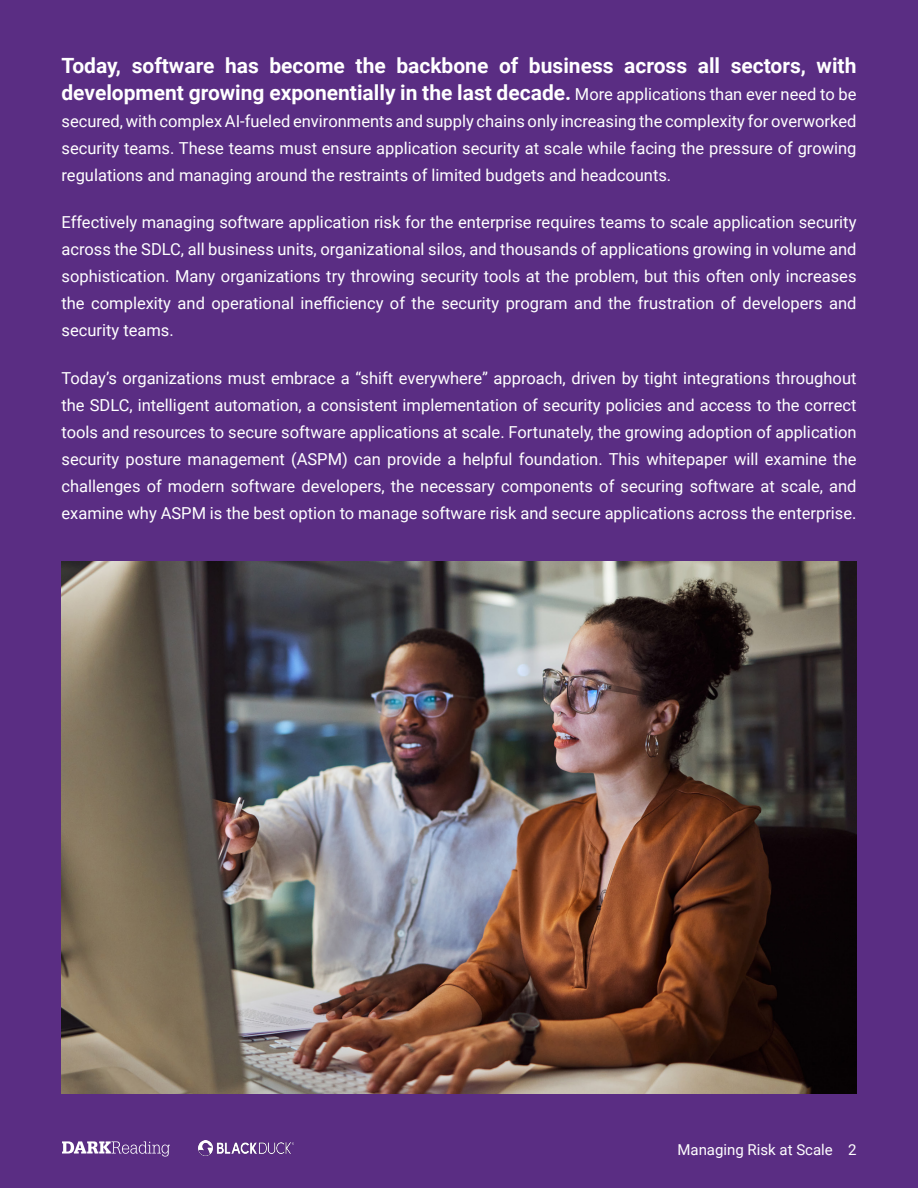
<style>
.page{position:relative;width:918px;height:1188px;background:#5a2d83}
.page>*{position:absolute;margin:0;border:0;box-sizing:border-box;transform-origin:0 0}
.Intro_Page_Paragraph{font:700 21px/27px "Roboto";color:#fff}
.Intro_Page_Paragraph-2{font:16.5px/27px "Roboto";color:#fff;text-align:justify}
.t1{font:15px "Roboto";color:#fff}
.s1{font-weight:400;font-size:16.5px}
</style>
<div class="page">
<svg style="left:62px;top:1141px;width:108px;height:16px"></svg>
<img style="left:198px;top:1140px;width:95px;height:15px">
<img style="left:62px;top:562px;width:794px;height:532px">
<p class="Intro_Page_Paragraph" style="left:61px;top:51px;width:797px">Today, software has become the backbone of business across all sectors, with development growing exponentially in the last decade. <span class="s1">More applications than ever need to be</span></p>
<p class="Intro_Page_Paragraph-2" style="left:61px;top:107px;width:797px">secured, with complex AI-fueled environments and supply chains only increasing the complexity for overworked security teams. These teams must ensure application security at scale while facing the pressure of growing regulations and managing around the restraints of limited budgets and headcounts.</p>
<p class="Intro_Page_Paragraph-2" style="left:61px;top:208px;width:797px">Effectively managing software application risk for the enterprise requires teams to scale application security across the SDLC, all business units, organizational silos, and thousands of applications growing in volume and sophistication. Many organizations try throwing security tools at the problem, but this often only increases the complexity and operational inefficiency of the security program and the frustration of developers and security teams.</p>
<p class="Intro_Page_Paragraph-2" style="left:61px;top:364px;width:797px">Today’s organizations must embrace a “shift everywhere” approach, driven by tight integrations throughout the SDLC, intelligent automation, a consistent implementation of security policies and access to the correct tools and resources to secure software applications at scale. Fortunately, the growing adoption of application security posture management (ASPM) can provide a helpful foundation. This whitepaper will examine the challenges of modern software developers, the necessary components of securing software at scale, and examine why ASPM is the best option to manage software risk and secure applications across the enterprise.</p>
<p class="t1" style="left:677px;top:1139px;width:181px">Managing Risk at Scale 2</p>
</div>
